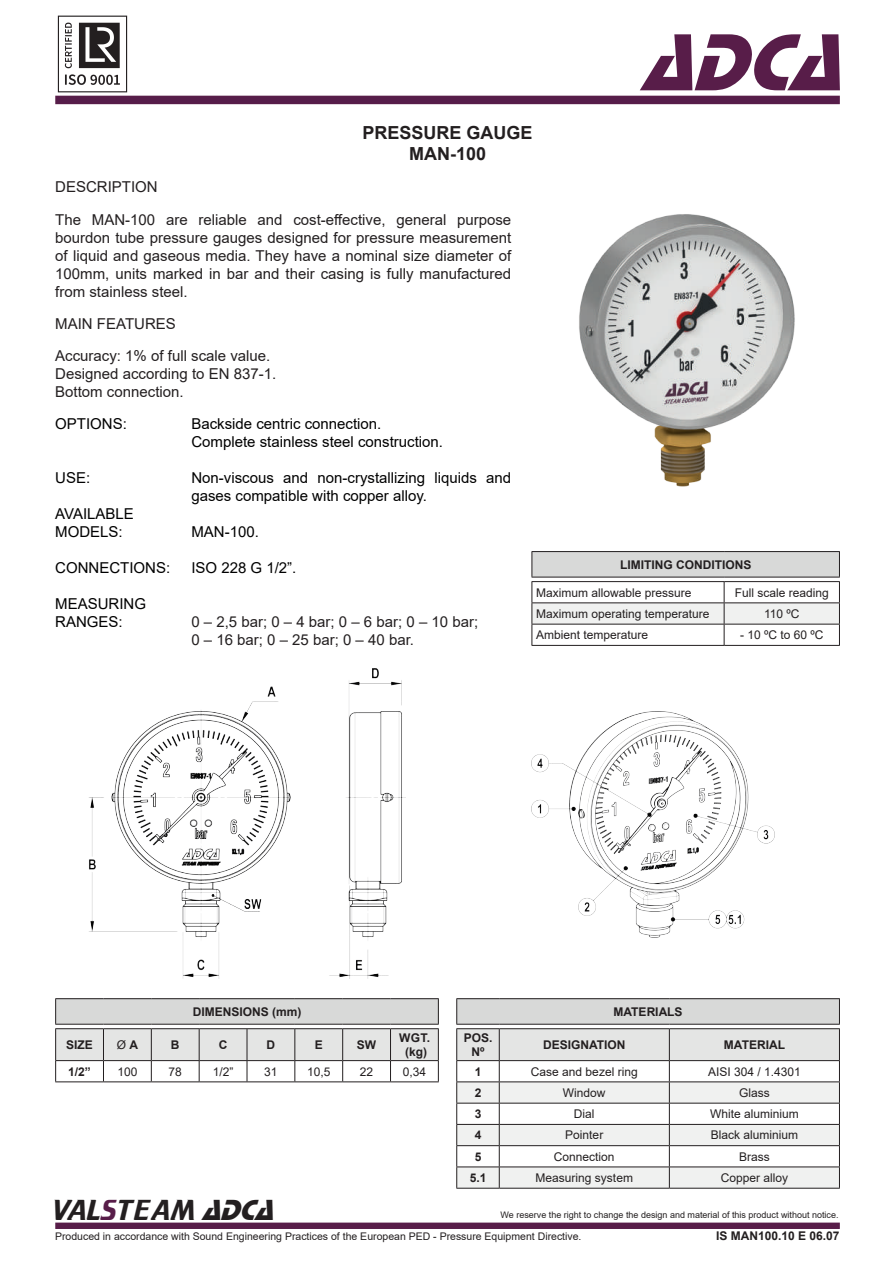
<style>
.page{position:relative;width:893px;height:1263px;background:#fff}
.page>*{position:absolute;margin:0;border:0;box-sizing:border-box;transform-origin:0 0}
.t1{font:italic 84px "Stop D";color:#581d49}
.t2{font:30px "Trekker";color:#231f20}
.t3{font:700 18px/21.6px "Arial";color:#231f20;text-align:center}
.t4{font:15px/18px "Arial";color:#231f20}
.t5{font:15px/18px "Arial";color:#000001}
.t6{font:12px "Arial";color:#231f20}
.t7{font:700 12px/14.4px "Arial";color:#231f20;text-align:center}
.t8{font:10.5px "Arial";color:#231f20}
.t9{font:9px "Arial";color:#231f20}
.s1{font-weight:700}
.s2{color:#581d49}
.s3{font-family:"Stop D";font-style:italic}
</style>
<div class="page">
<div style="left:55px;top:96px;width:785px;height:8px;background:#561d4a"></div>
<div style="left:55px;top:1222px;width:785px;height:7px;background:#581d49;border:2px solid #581d49"></div>
<img style="left:57px;top:16px;width:71px;height:76px">
<img style="left:579px;top:214px;width:216px;height:273px">
<hr style="left:531px;top:551px;width:193px;height:1px;background:#231f20">
<hr style="left:724px;top:551px;width:116px;height:1px;background:#231f20">
<svg style="left:531px;top:552px;width:309px;height:93px"></svg>
<hr style="left:531px;top:645px;width:193px;height:1px;background:#231f20">
<hr style="left:724px;top:645px;width:116px;height:1px;background:#231f20">
<img style="left:89px;top:668px;width:316px;height:311px">
<img style="left:532px;top:712px;width:243px;height:226px">
<hr style="left:55px;top:1081px;width:48px;height:1px;background:#231f20">
<hr style="left:103px;top:1081px;width:48px;height:1px;background:#231f20">
<hr style="left:151px;top:1081px;width:48px;height:1px;background:#231f20">
<hr style="left:199px;top:1081px;width:48px;height:1px;background:#231f20">
<hr style="left:247px;top:1081px;width:48px;height:1px;background:#231f20">
<hr style="left:295px;top:1081px;width:48px;height:1px;background:#231f20">
<hr style="left:343px;top:1081px;width:47px;height:1px;background:#231f20">
<hr style="left:390px;top:1081px;width:49px;height:1px;background:#231f20">
<hr style="left:55px;top:998px;width:48px;height:1px;background:#231f20">
<hr style="left:103px;top:998px;width:48px;height:1px;background:#231f20">
<hr style="left:151px;top:998px;width:48px;height:1px;background:#231f20">
<hr style="left:199px;top:998px;width:48px;height:1px;background:#231f20">
<hr style="left:247px;top:998px;width:48px;height:1px;background:#231f20">
<hr style="left:295px;top:998px;width:48px;height:1px;background:#231f20">
<hr style="left:343px;top:998px;width:47px;height:1px;background:#231f20">
<hr style="left:390px;top:998px;width:49px;height:1px;background:#231f20">
<svg style="left:55px;top:999px;width:384px;height:82px"></svg>
<hr style="left:55px;top:1024px;width:48px;height:1px;background:#231f20">
<hr style="left:103px;top:1024px;width:48px;height:1px;background:#231f20">
<hr style="left:151px;top:1024px;width:48px;height:1px;background:#231f20">
<hr style="left:199px;top:1024px;width:48px;height:1px;background:#231f20">
<hr style="left:247px;top:1024px;width:48px;height:1px;background:#231f20">
<hr style="left:295px;top:1024px;width:48px;height:1px;background:#231f20">
<hr style="left:343px;top:1024px;width:47px;height:1px;background:#231f20">
<hr style="left:390px;top:1024px;width:49px;height:1px;background:#231f20">
<hr style="left:55px;top:1028px;width:48px;height:1px;background:#231f20">
<hr style="left:55px;top:1029px;width:1px;height:31px;background:#231f20">
<hr style="left:103px;top:1028px;width:48px;height:1px;background:#231f20">
<hr style="left:151px;top:1028px;width:48px;height:1px;background:#231f20">
<hr style="left:199px;top:1028px;width:48px;height:1px;background:#231f20">
<hr style="left:247px;top:1028px;width:48px;height:1px;background:#231f20">
<hr style="left:295px;top:1028px;width:48px;height:1px;background:#231f20">
<hr style="left:343px;top:1028px;width:47px;height:1px;background:#231f20">
<hr style="left:390px;top:1028px;width:49px;height:1px;background:#231f20">
<hr style="left:438px;top:1029px;width:1px;height:31px;background:#231f20">
<hr style="left:55px;top:1060px;width:48px;height:1px;background:#231f20">
<hr style="left:103px;top:1060px;width:48px;height:1px;background:#231f20">
<hr style="left:151px;top:1060px;width:48px;height:1px;background:#231f20">
<hr style="left:199px;top:1060px;width:48px;height:1px;background:#231f20">
<hr style="left:247px;top:1060px;width:48px;height:1px;background:#231f20">
<hr style="left:295px;top:1060px;width:48px;height:1px;background:#231f20">
<hr style="left:343px;top:1060px;width:47px;height:1px;background:#231f20">
<hr style="left:390px;top:1060px;width:49px;height:1px;background:#231f20">
<hr style="left:456px;top:998px;width:43px;height:1px;background:#231f20">
<hr style="left:499px;top:998px;width:170px;height:1px;background:#231f20">
<hr style="left:669px;top:998px;width:171px;height:1px;background:#231f20">
<svg style="left:456px;top:999px;width:384px;height:189px"></svg>
<hr style="left:456px;top:1188px;width:43px;height:1px;background:#231f20">
<hr style="left:499px;top:1188px;width:170px;height:1px;background:#231f20">
<hr style="left:669px;top:1188px;width:171px;height:1px;background:#231f20">
<p class="t4" style="left:55px;top:178px;width:104px">DESCRIPTION</p>
<p class="t3" style="left:363px;top:122px;width:172px">PRESSURE GAUGE<br>MAN-100</p>
<p class="t4" style="left:55px;top:210px;width:458px;text-align:justify">The MAN-100 are reliable and cost-effective, general purpose bourdon tube pressure gauges designed for pressure measurement of liquid and gaseous media. They have a nominal size diameter of 100mm, units marked in bar and their casing is fully manufactured from stainless steel.</p>
<p class="t4" style="left:55px;top:314px;width:122px">MAIN FEATURES</p>
<h1 class="t1" style="left:641px;top:14px;width:227px">ADCA</h1>
<p class="t4" style="left:55px;top:346px;width:222px">Accuracy: 1% of full scale value.<br>Designed according to EN 837-1.<br>Bottom connection.</p>
<p class="t5" style="left:55px;top:415px;width:73px">OPTIONS:</p>
<p class="t5" style="left:191px;top:415px;width:253px">Backside centric connection.<br>Complete stainless steel construction.</p>
<p class="t5" style="left:191px;top:469px;width:321px">Non-viscous and non-crystallizing liquids and gases compatible with copper alloy.</p>
<p class="t5" style="left:191px;top:523px;width:69px">MAN-100.</p>
<p class="t5" style="left:191px;top:559px;width:107px">ISO 228 G 1/2”.</p>
<p class="t5" style="left:55px;top:469px;width:37px">USE:</p>
<p class="t5" style="left:55px;top:505px;width:80px">AVAILABLE<br>MODELS:</p>
<p class="t5" style="left:55px;top:559px;width:117px">CONNECTIONS:</p>
<p class="t5" style="left:55px;top:595px;width:92px">MEASURING<br>RANGES:</p>
<p class="t4" style="left:191px;top:613px;width:288px">0 – 2,5 bar; 0 – 4 bar; 0 – 6 bar; 0 – 10 bar;<br>0 – 16 bar; 0 – 25 bar; 0 – 40 bar.</p>
<p class="t7" style="left:620px;top:557px;width:133px">LIMITING CONDITIONS</p>
<p class="t6" style="left:536px;top:584px;width:157px">Maximum allowable pressure</p>
<p class="t6" style="left:735px;top:584px;width:96px">Full scale reading</p>
<p class="t6" style="left:536px;top:605px;width:175px">Maximum operating temperature</p>
<p class="t6" style="left:764px;top:605px;width:37px">110 ºC</p>
<p class="t6" style="left:536px;top:627px;width:114px">Ambient temperature</p>
<p class="t6" style="left:740px;top:627px;width:85px">- 10 ºC to 60 ºC</p>
<p class="t7" style="left:193px;top:1004px;width:110px">DIMENSIONS (mm)</p>
<p class="t7" style="left:613px;top:1004px;width:71px">MATERIALS</p>
<p class="t7" style="left:66px;top:1038px;width:28px">SIZE</p>
<p class="t6" style="left:117px;top:1036px;width:23px">Ø <span class="s1">A</span></p>
<p class="t7" style="left:171px;top:1038px;width:10px">B</p>
<p class="t7" style="left:219px;top:1038px;width:10px">C</p>
<p class="t7" style="left:267px;top:1038px;width:10px">D</p>
<p class="t7" style="left:315px;top:1038px;width:10px">E</p>
<p class="t7" style="left:357px;top:1038px;width:21px">SW</p>
<p class="t7" style="left:399px;top:1030px;width:33px">WGT. (kg)</p>
<p class="t7" style="left:68px;top:1064px;width:24px">1/2”</p>
<p class="t6" style="left:117px;top:1063px;width:22px">100</p>
<p class="t6" style="left:169px;top:1063px;width:15px">78</p>
<p class="t6" style="left:213px;top:1063px;width:22px">1/2”</p>
<p class="t6" style="left:264px;top:1063px;width:15px">31</p>
<p class="t6" style="left:307px;top:1063px;width:25px">10,5</p>
<p class="t6" style="left:360px;top:1063px;width:15px">22</p>
<p class="t6" style="left:403px;top:1063px;width:25px">0,34</p>
<p class="t7" style="left:464px;top:1030px;width:30px">POS.<br>Nº</p>
<p class="t7" style="left:543px;top:1038px;width:84px">DESIGNATION</p>
<p class="t7" style="left:724px;top:1038px;width:63px">MATERIAL</p>
<p class="t7" style="left:475px;top:1064px;width:8px">1</p>
<p class="t6" style="left:531px;top:1063px;width:108px">Case and bezel ring</p>
<p class="t6" style="left:708px;top:1063px;width:94px">AISI 304 / 1.4301</p>
<p class="t7" style="left:475px;top:1085px;width:8px">2</p>
<p class="t6" style="left:563px;top:1084px;width:44px">Window</p>
<p class="t6" style="left:739px;top:1084px;width:32px">Glass</p>
<p class="t7" style="left:475px;top:1107px;width:8px">3</p>
<p class="t6" style="left:574px;top:1106px;width:22px">Dial</p>
<p class="t6" style="left:710px;top:1106px;width:90px">White aluminium</p>
<p class="t7" style="left:475px;top:1128px;width:8px">4</p>
<p class="t6" style="left:565px;top:1127px;width:40px">Pointer</p>
<p class="t6" style="left:711px;top:1127px;width:89px">Black aluminium</p>
<p class="t7" style="left:475px;top:1149px;width:8px">5</p>
<p class="t6" style="left:554px;top:1148px;width:62px">Connection</p>
<p class="t6" style="left:739px;top:1148px;width:32px">Brass</p>
<p class="t7" style="left:470px;top:1171px;width:18px">5.1</p>
<p class="t6" style="left:536px;top:1169px;width:99px">Measuring system</p>
<p class="t6" style="left:721px;top:1169px;width:69px">Copper alloy</p>
<h2 class="t2" style="left:52px;top:1193px;width:232px">VAL<span class="s2">S</span>TEAM <span class="s3">ADCA</span></h2>
<p class="t9" style="left:501px;top:1209px;width:340px">We reserve the right to change the design and material of this product without notice.</p>
<p class="t8" style="left:55px;top:1229px;width:528px">Produced in accordance with Sound Engineering Practices of the European PED - Pressure Equipment Directive.</p>
<p class="t7" style="left:716px;top:1228px;width:125px">IS MAN100.10 E 06.07</p>
</div>
